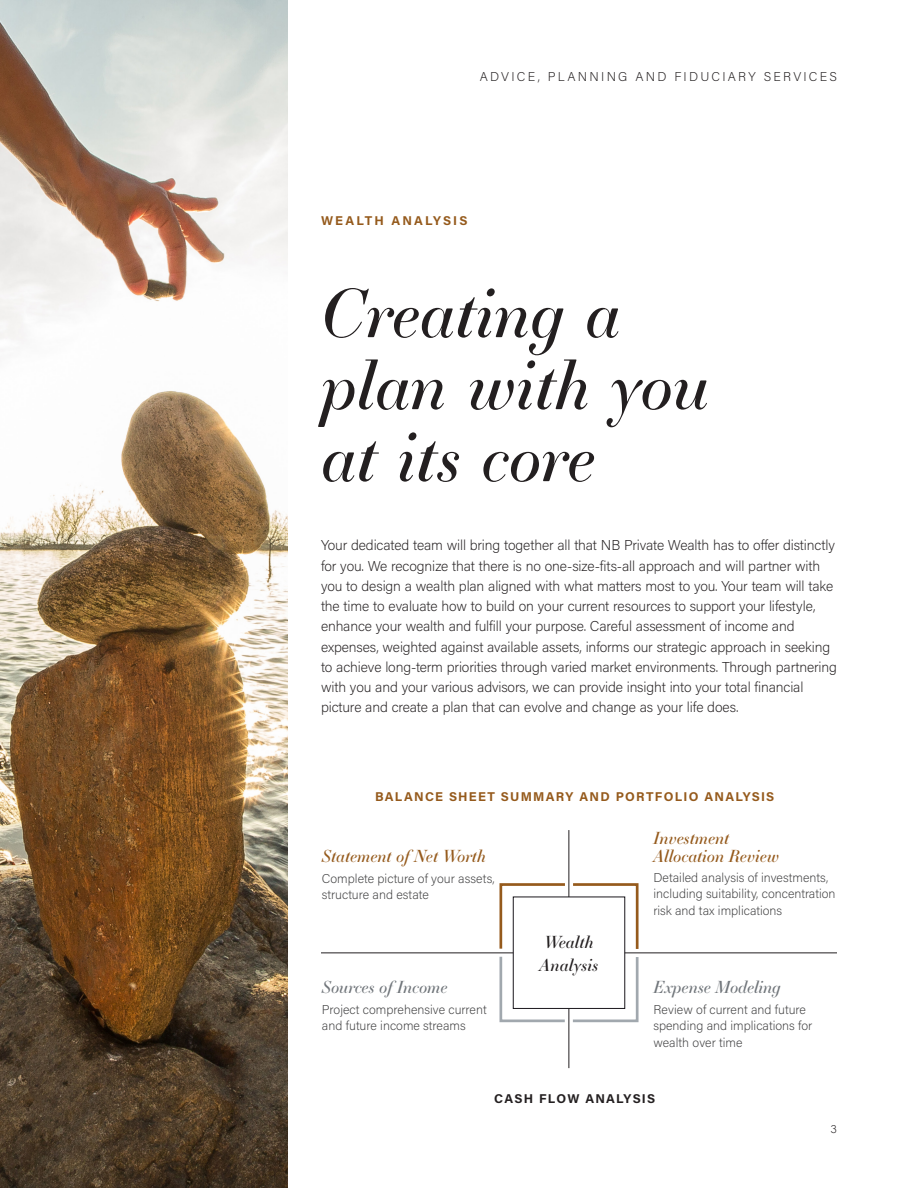
<style>
.page{position:relative;width:918px;height:1188px;background:#fff}
.page>*{position:absolute;margin:0;border:0;box-sizing:border-box;transform-origin:0 0}
.Main_Headlines{font:italic 66px/72px "Essonnes Display";color:#231f20}
.t1{font:italic 16.5px/18px "Essonnes Display";color:#955a1c}
.t2{font:italic 16.5px "Essonnes Display";color:#70757a}
.t3{font:italic 16.5px/22.5px "Essonnes Display";letter-spacing:.01em;color:#231f20}
.Body_Copy{font:200 14.25px/20.2px "Acumin Pro";letter-spacing:-.01em;color:#231f20}
.t4{font:200 12.75px/16.5px "Acumin Pro";color:#3e3e3f}
.Bold_Eyebrow_Headline{font:700 12.75px "Acumin Pro";letter-spacing:.1em;color:#955a1c}
.t5{font:200 12.75px "Acumin Pro";letter-spacing:.175em;color:#231f20}
.t6{font:700 12.75px "Acumin Pro";letter-spacing:.095em;color:#231f20}
.Bold_Eyebrow_Headline-2{font:700 12.75px "Acumin Pro";letter-spacing:.165em;color:#955a1c}
.t7{font:200 11.25px "Acumin Pro";color:#231f20}
</style>
<div class="page">
<img style="left:0;top:0;width:288px;height:1188px">
<hr style="left:568px;top:830px;width:1px;height:238px;background:#231f20">
<hr style="left:321px;top:952px;width:516px;height:1px;background:#231f20">
<svg style="left:498px;top:882px;width:142px;height:142px"></svg>
<div style="left:513px;top:897px;width:112px;height:112px;background:#fff;border:1px solid #1a171c"></div>
<p class="t5" style="left:480px;top:68px;width:359px">ADVICE, PLANNING AND FIDUCIARY SERVICES</p>
<p class="Bold_Eyebrow_Headline-2" style="left:321px;top:212px;width:148px">WEALTH ANALYSIS</p>
<p class="Main_Headlines" style="left:321px;top:274px;width:390px">Creating a plan with you at its core</p>
<p class="Body_Copy" style="left:321px;top:535px;width:518px">Your dedicated team will bring together all that NB Private Wealth has to offer distinctly for you. We recognize that there is no one-size-fits-all approach and will partner with you to design a wealth plan aligned with what matters most to you. Your team will take the time to evaluate how to build on your current resources to support your lifestyle, enhance your wealth and fulfill your purpose. Careful assessment of income and expenses, weighted against available assets, informs our strategic approach in seeking to achieve long-term priorities through varied market environments. Through partnering with you and your various advisors, we can provide insight into your total financial picture and create a plan that can evolve and change as your life does.</p>
<p class="Bold_Eyebrow_Headline" style="left:375px;top:788px;width:401px">BALANCE SHEET SUMMARY AND PORTFOLIO ANALYSIS</p>
<p class="t1" style="left:322px;top:846px;width:165px">Statement of Net Worth</p>
<p class="t4" style="left:322px;top:869px;width:174px">Complete picture of your assets, structure and estate</p>
<p class="t2" style="left:322px;top:975px;width:127px">Sources of Income</p>
<p class="t4" style="left:322px;top:1000px;width:166px">Project comprehensive current and future income streams</p>
<p class="t3" style="left:540px;top:930px;width:60px">Wealth<br>Analysis</p>
<p class="t1" style="left:654px;top:828px;width:127px">Investment<br>Allocation Review</p>
<p class="t4" style="left:654px;top:869px;width:184px">Detailed analysis of investments, including suitability, concentration risk and tax implications</p>
<p class="t2" style="left:654px;top:975px;width:129px">Expense Modeling</p>
<p class="t4" style="left:654px;top:1000px;width:160px">Review of current and future spending and implications for wealth over time</p>
<p class="t6" style="left:494px;top:1090px;width:163px">CASH FLOW ANALYSIS</p>
<p class="t7" style="left:830px;top:1122px;width:8px">3</p>
</div>
